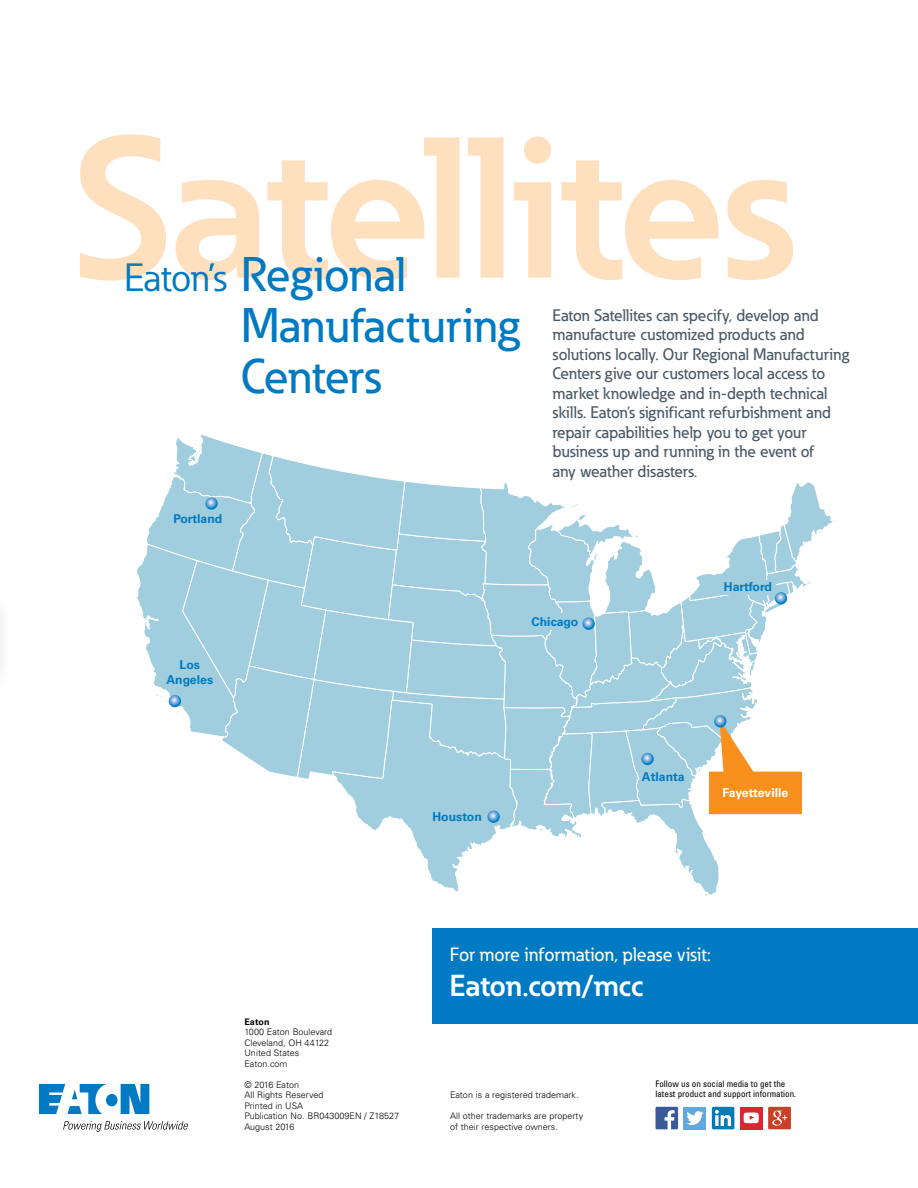
<style>
.page{position:relative;width:918px;height:1188px;background:#fff}
.page>*{position:absolute;margin:0;border:0;box-sizing:border-box;transform-origin:0 0}
.t1{font:700 198px "Eaton";letter-spacing:-.025em;color:#fedfbe}
.t2{font:500 48px/51px "Eaton";color:#007ac2}
.t3{font:700 30px "Eaton";letter-spacing:-.01em;color:#fff}
.t4{font:500 19.05px "Eaton";color:#fff}
.t5{font:500 16.5px/19.5px "Eaton";color:#485865}
.t6{font:700 12.3px/15.3px "Univers LT Std";color:#007ac2;text-align:center}
.t7{font:700 12.3px "Univers LT Std";color:#fff}
.t8{font:300 9px/10.5px "Univers LT Std";color:#000}
.t9{font:condensed 9px "Univers LT Std";color:#000}
.t10{font:700 9px "Univers LT Std";color:#000}
.s1{font-weight:400;font-size:39px}
</style>
<div class="page">
<div style="left:432px;top:929px;width:486px;height:95px;background:#007ac2"></div>
<svg style="left:137px;top:434px;width:699px;height:462px"></svg>
<div style="left:740px;top:1107px;width:23px;height:22px;background:#d92732"></div>
<div style="left:684px;top:1107px;width:22px;height:22px;background:#60a9dc"></div>
<svg style="left:656px;top:1107px;width:22px;height:22px"></svg>
<svg style="left:686px;top:1111px;width:17px;height:14px"></svg>
<div style="left:712px;top:1107px;width:22px;height:22px;background:#007bb5;border-radius:2px"></div>
<svg style="left:715px;top:1110px;width:16px;height:16px"></svg>
<svg style="left:768px;top:1107px;width:23px;height:22px"></svg>
<img style="left:772px;top:1111px;width:10px;height:15px">
<svg style="left:744px;top:1113px;width:15px;height:10px"></svg>
<svg style="left:39px;top:1084px;width:110px;height:30px"></svg>
<svg style="left:63px;top:1121px;width:125px;height:11px"></svg>
<h1 class="t1" style="left:72px;top:85px;width:729px">Satellites</h1>
<p class="t5" style="left:553px;top:305px;width:298px">Eaton Satellites can specify, develop and manufacture customized products and solutions locally. Our Regional Manufacturing Centers give our customers local access to market knowledge and in-depth technical skills. Eaton’s significant refurbishment and repair capabilities help you to get your business up and running in the event of<br>any weather disasters.</p>
<h2 class="t2" style="left:241px;top:248px;width:281px;text-indent:-117px"><span class="s1">Eaton’s</span> Regional<br>Manufacturing<br>Centers</h2>
<p class="t6" style="left:173px;top:511px;width:50px">Portland</p>
<p class="t6" style="left:166px;top:657px;width:48px">Los<br>Angeles</p>
<p class="t6" style="left:532px;top:614px;width:48px">Chicago</p>
<p class="t6" style="left:432px;top:809px;width:51px">Houston</p>
<p class="t6" style="left:724px;top:579px;width:50px">Hartford</p>
<p class="t6" style="left:642px;top:769px;width:44px">Atlanta</p>
<p class="t7" style="left:723px;top:785px;width:67px">Fayetteville</p>
<p class="t10" style="left:244px;top:1016px;width:27px">Eaton</p>
<p class="t8" style="left:244px;top:1027px;width:89px">1000 Eaton Boulevard<br>Cleveland, OH 44122<br>United States<br>Eaton.com</p>
<p class="t8" style="left:244px;top:1079px;width:156px">© 2016 Eaton<br>All Rights Reserved<br>Printed in USA<br>Publication No. BR043009EN / Z18527<br>August 2016</p>
<p class="t4" style="left:450px;top:943px;width:262px">For more information, please visit:</p>
<h3 class="t3" style="left:450px;top:967px;width:195px">Eaton.com/mcc</h3>
<p class="t9" style="left:656px;top:1078px;width:131px">Follow us on social media to get the</p>
<p class="t8" style="left:450px;top:1090px;width:130px">Eaton is a registered trademark.</p>
<p class="t9" style="left:656px;top:1088px;width:142px">latest product and support information.</p>
<p class="t8" style="left:450px;top:1111px;width:135px">All other trademarks are property of their respective owners.</p>
</div>
